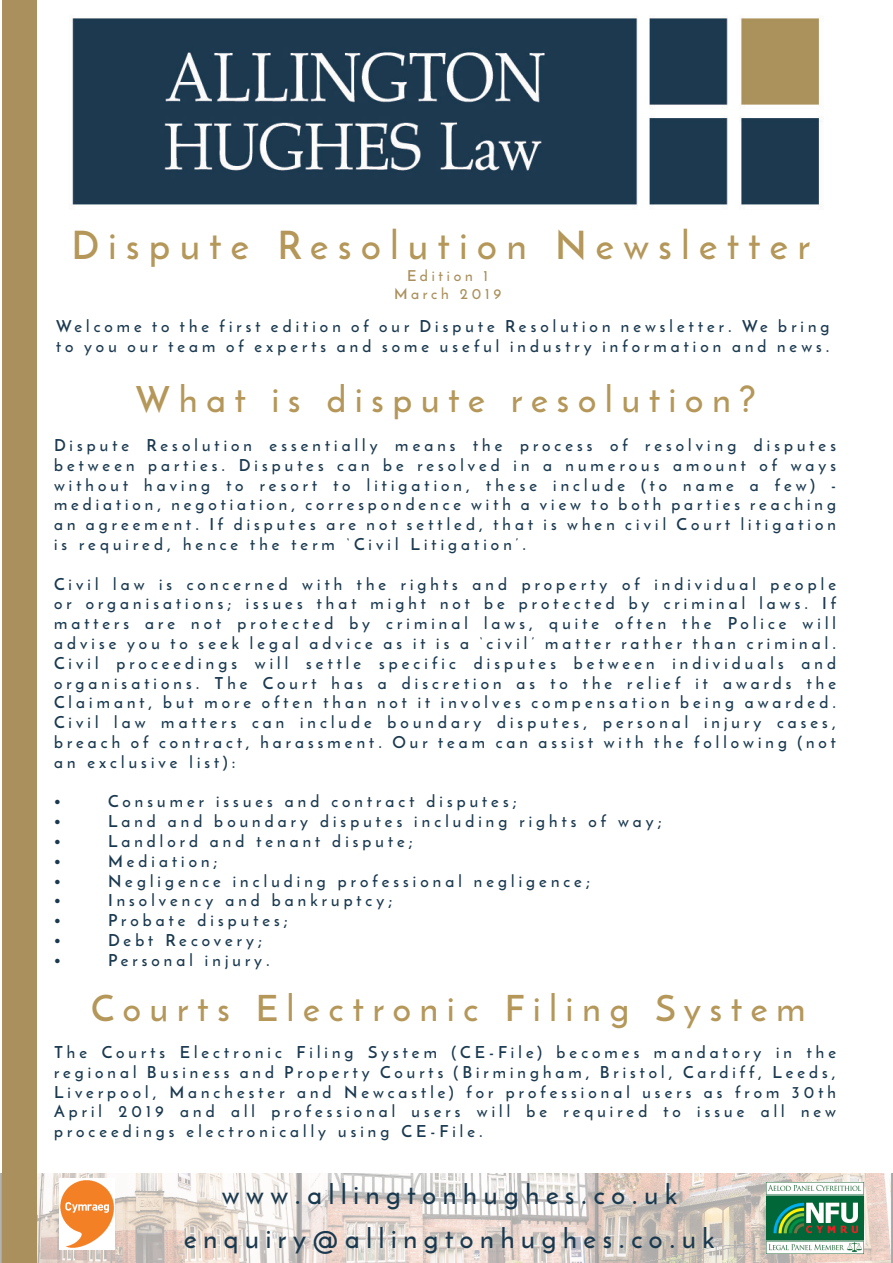
<style>
.page{position:relative;width:893px;height:1263px;background:#fff}
.page>*{position:absolute;margin:0;border:0;box-sizing:border-box;transform-origin:0 0}
.t1{font:39px "Reem Kufi";letter-spacing:.25em;color:#b49759}
.t2{font:36px "Reem Kufi";letter-spacing:.25em;color:#b49759}
.t3{font:27px "Reem Kufi";letter-spacing:.25em;color:#1a394f}
.t4{font:16.5px/19.8px "Reem Kufi";letter-spacing:.25em;color:#1a394f;text-align:justify}
.t5{font:15px "Reem Kufi";letter-spacing:.25em;color:#aa905c}
</style>
<div class="page">
<img style="left:0;top:1174px;width:892px;height:89px">
<div style="left:2px;top:1px;width:35px;height:1262px;background:#aa905c"></div>
<img style="left:766px;top:1182px;width:97px;height:72px">
<img style="left:71px;top:18px;width:751px;height:189px">
<img style="left:59px;top:1178px;width:56px;height:71px">
<p class="t1" style="left:72px;top:219px;width:740px">Dispute Resolution Newsletter</p>
<p class="t5" style="left:407px;top:265px;width:83px">Edition 1</p>
<p class="t5" style="left:394px;top:283px;width:109px">March 2019</p>
<p class="t4" style="left:56px;top:317px;width:775px">Welcome to the first edition of our Dispute Resolution newsletter. We bring to you our team of experts and some useful industry information and news.</p>
<p class="t2" style="left:136px;top:375px;width:622px">What is dispute resolution?</p>
<p class="t4" style="left:54px;top:436px;width:783px">Dispute Resolution essentially means the process of resolving disputes between parties. Disputes can be resolved in a numerous amount of ways without having to resort to litigation, these include (to name a few) - mediation, negotiation, correspondence with a view to both parties reaching an agreement. If disputes are not settled, that is when civil Court litigation is required, hence the term ‘Civil Litigation’.</p>
<p class="t4" style="left:54px;top:575px;width:783px">Civil law is concerned with the rights and property of individual people or organisations; issues that might not be protected by criminal laws. If matters are not protected by criminal laws, quite often the Police will advise you to seek legal advice as it is a ‘civil’ matter rather than criminal.<br>Civil proceedings will settle specific disputes between individuals and organisations. The Court has a discretion as to the relief it awards the Claimant, but more often than not it involves compensation being awarded.</p>
<p class="t4" style="left:54px;top:714px;width:783px">Civil law matters can include boundary disputes, personal injury cases, breach of contract, harassment. Our team can assist with the following (not an exclusive list):</p>
<p class="t4" style="left:54px;top:793px;width:8px">•</p>
<p class="t4" style="left:108px;top:793px;width:410px">Consumer issues and contract disputes;</p>
<p class="t4" style="left:54px;top:813px;width:8px">•</p>
<p class="t4" style="left:108px;top:813px;width:556px">Land and boundary disputes including rights of way;</p>
<p class="t4" style="left:54px;top:832px;width:8px">•</p>
<p class="t4" style="left:108px;top:832px;width:307px">Landlord and tenant dispute;</p>
<p class="t4" style="left:54px;top:852px;width:8px">•</p>
<p class="t4" style="left:108px;top:852px;width:111px">Mediation;</p>
<p class="t4" style="left:54px;top:872px;width:8px">•</p>
<p class="t4" style="left:108px;top:872px;width:484px">Negligence including professional negligence;</p>
<p class="t4" style="left:54px;top:892px;width:8px">•</p>
<p class="t4" style="left:108px;top:892px;width:286px">Insolvency and bankruptcy;</p>
<p class="t4" style="left:54px;top:912px;width:8px">•</p>
<p class="t4" style="left:108px;top:912px;width:181px">Probate disputes;</p>
<p class="t4" style="left:54px;top:931px;width:8px">•</p>
<p class="t4" style="left:108px;top:931px;width:156px">Debt Recovery;</p>
<p class="t4" style="left:54px;top:951px;width:8px">•</p>
<p class="t4" style="left:108px;top:951px;width:163px">Personal injury.</p>
<p class="t2" style="left:91px;top:984px;width:716px">Courts Electronic Filing System</p>
<p class="t4" style="left:54px;top:1043px;width:783px">The Courts Electronic Filing System (CE-File) becomes mandatory in the regional Business and Property Courts (Birmingham, Bristol, Cardiff, Leeds, Liverpool, Manchester and Newcastle) for professional users as from 30th April 2019 and all professional users will be required to issue all new proceedings electronically using CE-File.</p>
<p class="t3" style="left:222px;top:1177px;width:457px">www.allingtonhughes.co.uk</p>
<p class="t3" style="left:184px;top:1220px;width:532px">enquiry@allingtonhughes.co.uk</p>
</div>
